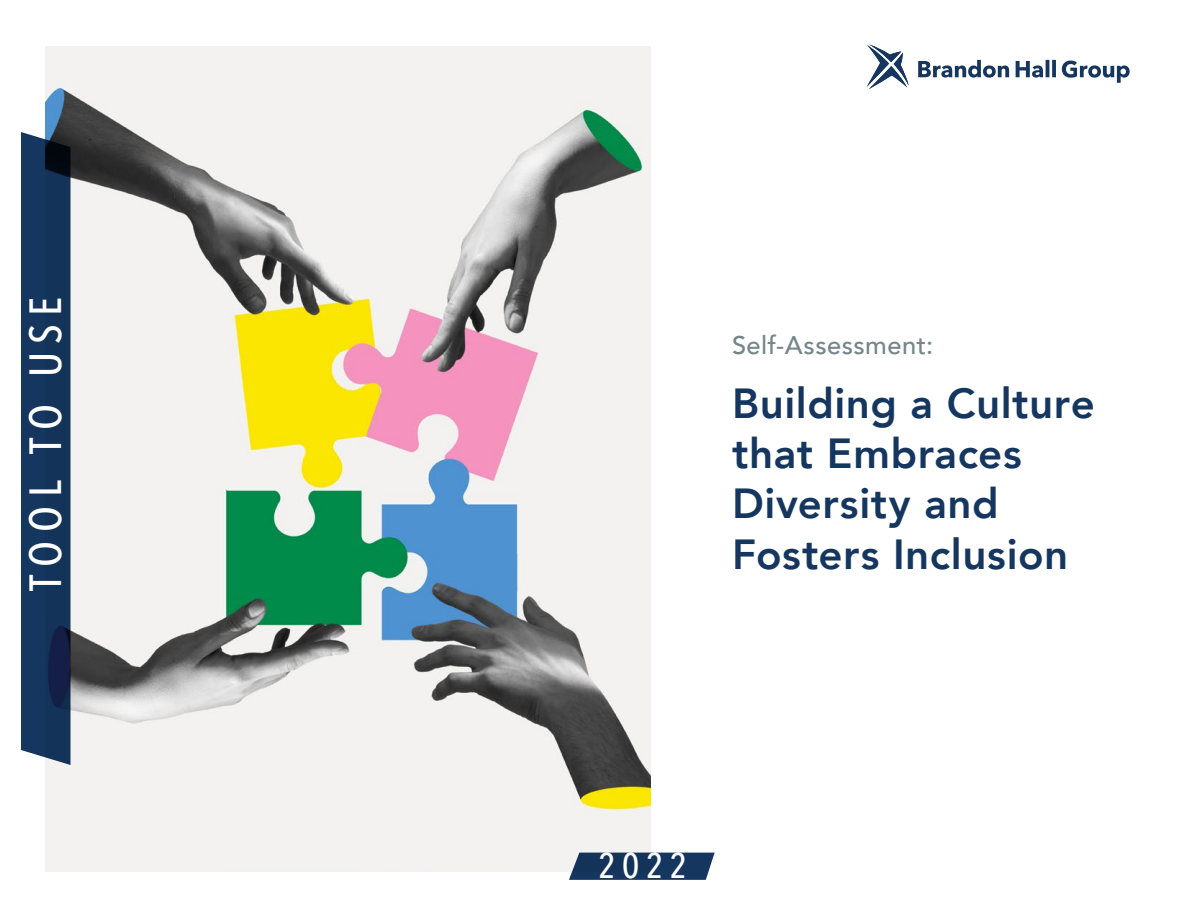
<style>
.page{position:relative;width:1188px;height:918px;background:#fff}
.page>*{position:absolute;margin:0;border:0;box-sizing:border-box;transform-origin:0 0}
.body_copy{font:500 45px "Avenir Next Condensed";letter-spacing:.19em;color:#fff}
.t1{font:800 42px/50.4px "Avenir";letter-spacing:.015em;color:#15365f}
.body_copy-2{font:500 35.7px "Avenir Next Condensed";color:#fff}
.t2{font:500 25.5px "Avenir";letter-spacing:.02em;color:#758589}
</style>
<div class="page">
<img style="left:46px;top:46px;width:604px;height:826px">
<svg style="left:21px;top:132px;width:49px;height:633px;background:#18365c"></svg>
<svg style="left:867px;top:44px;width:42px;height:45px"></svg>
<svg style="left:918px;top:60px;width:212px;height:23px"></svg>
<svg style="left:569px;top:853px;width:146px;height:27px;background:#254367"></svg>
<p class="body_copy" style="left:18px;top:591px;width:296px;rotate:-90deg">TOOL TO USE</p>
<p class="t2" style="left:732px;top:323px;width:203px">Self-Assessment:</p>
<p class="t1" style="left:732px;top:378px;width:364px">Building a Culture that Embraces<br>Diversity and<br>Fosters Inclusion</p>
<p class="body_copy-2" style="left:598px;top:844px;width:90px">2022</p>
</div>
